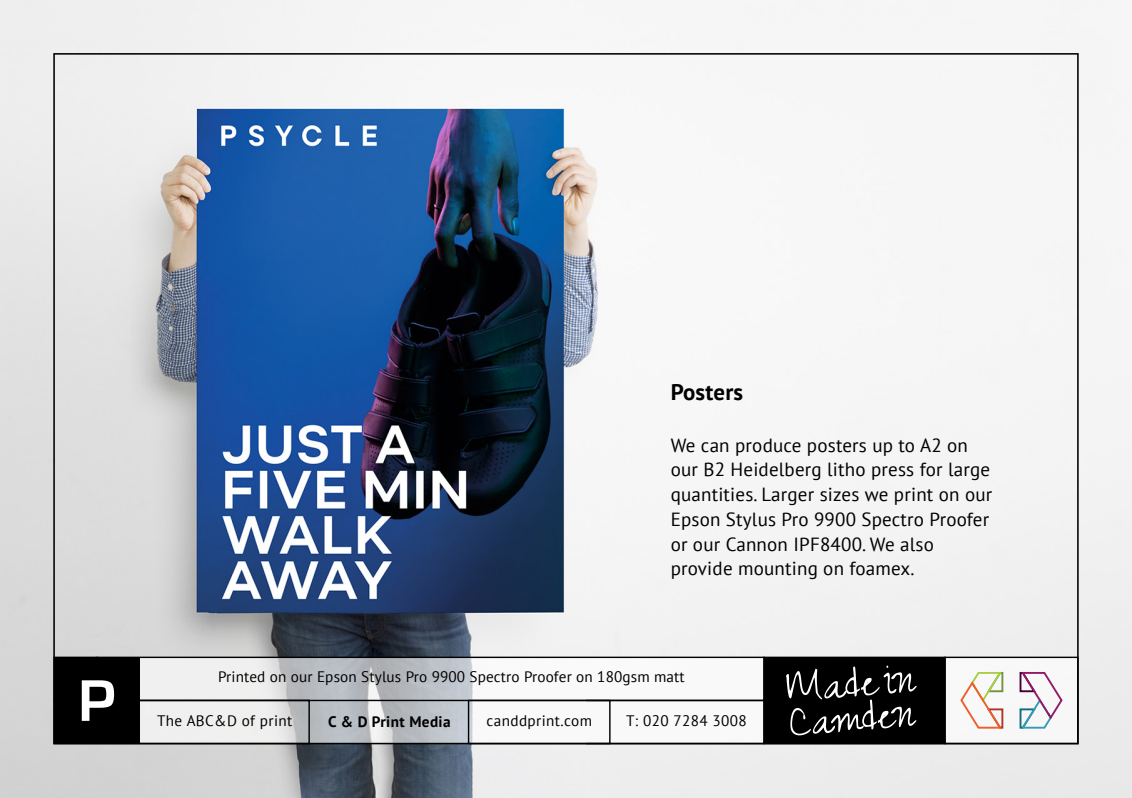
<style>
.page{position:relative;width:1132px;height:798px;background:#fff}
.page>*{position:absolute;margin:0;border:0;box-sizing:border-box;transform-origin:0 0}
.t1{font:700 60.81px "Eurostile";color:#fff}
.t2{font:700 22.81px "PT Sans";letter-spacing:.01em;color:#000}
.t3{font:19px/24.7px "PT Sans";letter-spacing:.01em;color:#000}
.t4{font:15.19px "PT Sans";letter-spacing:.01em;color:#000}
.t5{font:700 15.19px "PT Sans";letter-spacing:.025em;color:#000}
</style>
<div class="page">
<img style="left:0;top:0;width:1131px;height:798px">
<div style="left:54px;top:657px;width:1024px;height:86px;background:#f8f8f8"></div>
<svg style="left:53px;top:656px;width:712px;height:89px"></svg>
<div style="left:54px;top:657px;width:86px;height:85px;background:#000"></div>
<div style="left:53px;top:656px;width:45px;height:45px;border:1px solid #000"></div>
<div style="left:764px;top:657px;width:180px;height:86px;background:#000"></div>
<div style="left:763px;top:656px;width:182px;height:88px;border:1px solid #000"></div>
<svg style="left:786px;top:665px;width:130px;height:70px"></svg>
<div style="left:585px;top:699px;width:179px;height:45px;border:1px solid #000"></div>
<div style="left:944px;top:656px;width:134px;height:88px;border:1px solid #000"></div>
<div style="left:468px;top:699px;width:142px;height:45px;border:1px solid #000"></div>
<svg style="left:1019px;top:671px;width:44px;height:58px"></svg>
<svg style="left:960px;top:672px;width:44px;height:57px"></svg>
<h1 class="t1" style="left:78px;top:667px;width:39px">P</h1>
<p class="t2" style="left:670px;top:376px;width:74px">Posters</p>
<p class="t3" style="left:670px;top:432px;width:323px">We can produce posters up to A2 on our B2 Heidelberg litho press for large quantities. Larger sizes we print on our Epson Stylus Pro 9900 Spectro Proofer or our Cannon IPF8400. We also provide mounting on foamex.</p>
<p class="t4" style="left:218px;top:666px;width:468px">Printed on our Epson Stylus Pro 9900 Spectro Proofer on 180gsm matt</p>
<p class="t4" style="left:157px;top:711px;width:137px">The ABC&amp;D of print</p>
<p class="t5" style="left:328px;top:711px;width:124px">C &amp; D Print Media</p>
<p class="t4" style="left:486px;top:711px;width:107px">canddprint.com</p>
<p class="t4" style="left:626px;top:711px;width:122px">T: 020 7284 3008</p>
</div>
